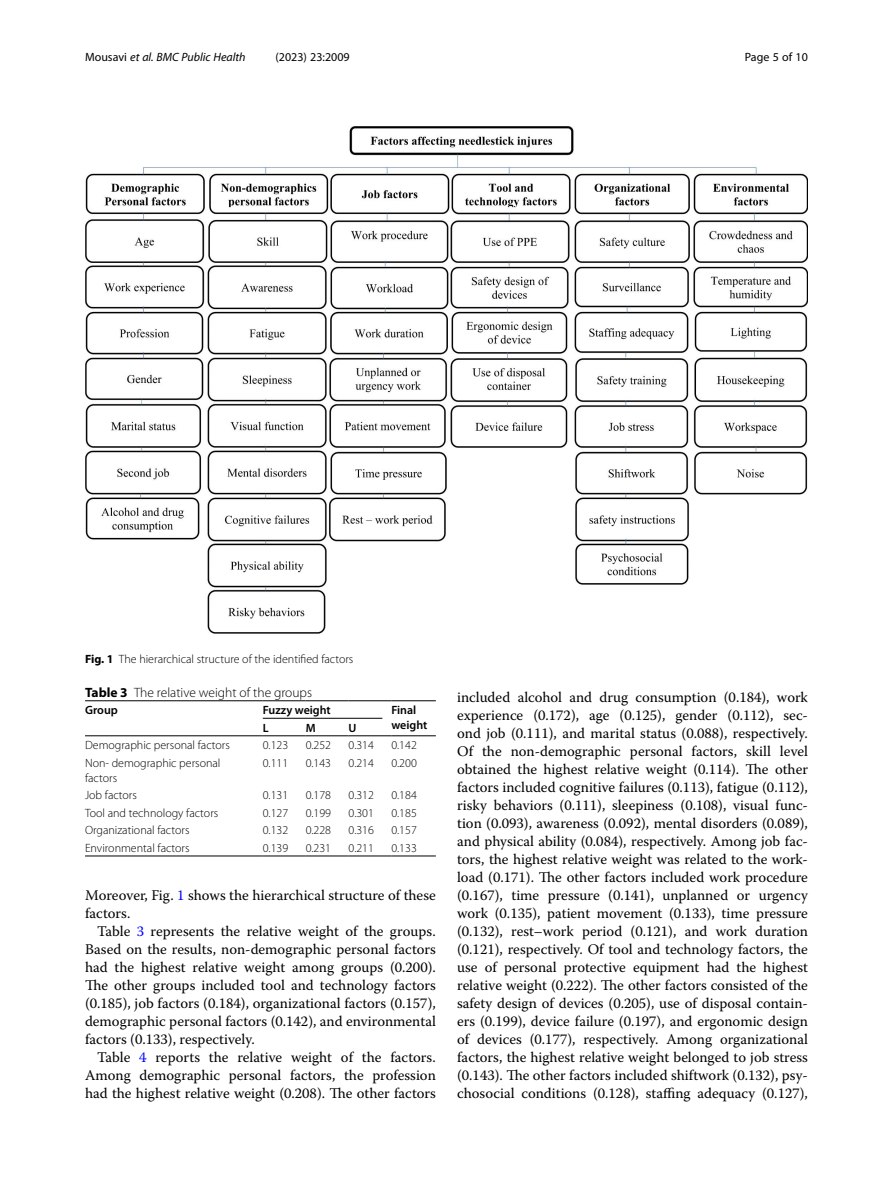
<style>
.page{position:relative;width:893px;height:1191px;background:#fff}
.page>*{position:absolute;margin:0;border:0;box-sizing:border-box;transform-origin:0 0}
.Body_Text_Indent{font:14.7px/18px "Warnock Pro";color:#000;text-align:justify}
.Body_Text{font:14.7px/18px "Warnock Pro";color:#000}
.Table_Caption{font:300 13.5px "Myriad Pro";color:#000}
.Table_Body{font:300 12px/15px "Myriad Pro";color:#000}
.Table_Body_Tab3_Deci{font:300 12px "Myriad Pro";color:#000}
.Figure_Caption{font:300 12px "Myriad Pro";color:#000}
.t1{font:italic 12px "Myriad Pro";color:#000}
.t2{font:12px "Myriad Pro";color:#000}
.Table_Head{font:600 12px "Myriad Pro";color:#000}
.Table_Head_Bridge_Ru{font:600 12px "Myriad Pro";color:#000}
.s1{font-style:normal}
.s2{font-weight:700}
.s3{color:#00f}
</style>
<div class="page">
<hr style="left:85px;top:735px;width:178px;height:1px;background:#000">
<hr style="left:391px;top:735px;width:45px;height:1px;background:#000">
<hr style="left:391px;top:700px;width:45px;height:1px;background:#000">
<hr style="left:263px;top:735px;width:43px;height:1px;background:#000">
<hr style="left:306px;top:735px;width:42px;height:1px;background:#000">
<hr style="left:348px;top:735px;width:43px;height:1px;background:#000">
<hr style="left:85px;top:855px;width:178px;height:1px;background:#000">
<hr style="left:263px;top:855px;width:43px;height:1px;background:#000">
<hr style="left:306px;top:855px;width:42px;height:1px;background:#000">
<hr style="left:348px;top:855px;width:43px;height:1px;background:#000">
<hr style="left:391px;top:855px;width:45px;height:1px;background:#000">
<hr style="left:85px;top:700px;width:178px;height:1px;background:#000">
<hr style="left:263px;top:700px;width:43px;height:1px;background:#000">
<hr style="left:306px;top:700px;width:42px;height:1px;background:#000">
<hr style="left:348px;top:700px;width:43px;height:1px;background:#000">
<hr style="left:263px;top:718px;width:119px;height:1px;background:#000">
<img style="left:85px;top:126px;width:723px;height:508px">
<p class="t1" style="left:85px;top:50px;width:162px"><span class="s1">Mousavi</span> et al. BMC Public Health</p>
<p class="t2" style="left:275px;top:50px;width:76px">(2023) 23:2009</p>
<p class="t2" style="left:745px;top:50px;width:65px">Page 5 of 10</p>
<p class="Figure_Caption" style="left:85px;top:652px;width:270px"><span class="s2">Fig. 1</span> The hierarchical structure of the identified factors</p>
<p class="Table_Caption" style="left:85px;top:684px;width:229px"><span class="s2">Table 3</span> The relative weight of the groups</p>
<p class="Table_Head" style="left:85px;top:702px;width:34px">Group</p>
<p class="Table_Head_Bridge_Ru" style="left:263px;top:702px;width:70px">Fuzzy weight</p>
<p class="Table_Head" style="left:391px;top:702px;width:26px">Final</p>
<p class="Table_Head" style="left:263px;top:720px;width:7px">L</p>
<p class="Table_Head" style="left:306px;top:720px;width:11px">M</p>
<p class="Table_Head" style="left:348px;top:720px;width:9px">U</p>
<p class="Table_Head" style="left:391px;top:717px;width:37px">weight</p>
<p class="Table_Body" style="left:85px;top:738px;width:146px">Demographic personal factors</p>
<p class="Table_Body_Tab3_Deci" style="left:263px;top:738px;width:27px">0.123</p>
<p class="Table_Body_Tab3_Deci" style="left:306px;top:738px;width:27px">0.252</p>
<p class="Table_Body_Tab3_Deci" style="left:348px;top:738px;width:27px">0.314</p>
<p class="Table_Body_Tab3_Deci" style="left:391px;top:738px;width:27px">0.142</p>
<p class="Table_Body" style="left:85px;top:755px;width:137px">Non- demographic personal factors</p>
<p class="Table_Body_Tab3_Deci" style="left:263px;top:756px;width:27px">0.111</p>
<p class="Table_Body_Tab3_Deci" style="left:306px;top:756px;width:27px">0.143</p>
<p class="Table_Body_Tab3_Deci" style="left:348px;top:756px;width:27px">0.214</p>
<p class="Table_Body_Tab3_Deci" style="left:391px;top:756px;width:27px">0.200</p>
<p class="Table_Body" style="left:85px;top:788px;width:53px">Job factors</p>
<p class="Table_Body_Tab3_Deci" style="left:263px;top:788px;width:27px">0.131</p>
<p class="Table_Body_Tab3_Deci" style="left:306px;top:788px;width:27px">0.178</p>
<p class="Table_Body_Tab3_Deci" style="left:348px;top:788px;width:27px">0.312</p>
<p class="Table_Body_Tab3_Deci" style="left:391px;top:788px;width:27px">0.184</p>
<p class="Table_Body" style="left:85px;top:805px;width:135px">Tool and technology factors</p>
<p class="Table_Body_Tab3_Deci" style="left:263px;top:806px;width:27px">0.127</p>
<p class="Table_Body_Tab3_Deci" style="left:306px;top:806px;width:27px">0.199</p>
<p class="Table_Body_Tab3_Deci" style="left:348px;top:806px;width:27px">0.301</p>
<p class="Table_Body_Tab3_Deci" style="left:391px;top:806px;width:27px">0.185</p>
<p class="Table_Body" style="left:85px;top:823px;width:106px">Organizational factors</p>
<p class="Table_Body_Tab3_Deci" style="left:263px;top:823px;width:27px">0.132</p>
<p class="Table_Body_Tab3_Deci" style="left:306px;top:823px;width:27px">0.228</p>
<p class="Table_Body_Tab3_Deci" style="left:348px;top:823px;width:27px">0.316</p>
<p class="Table_Body_Tab3_Deci" style="left:391px;top:823px;width:27px">0.157</p>
<p class="Table_Body" style="left:85px;top:840px;width:106px">Environmental factors</p>
<p class="Table_Body_Tab3_Deci" style="left:263px;top:841px;width:27px">0.139</p>
<p class="Table_Body_Tab3_Deci" style="left:306px;top:841px;width:27px">0.231</p>
<p class="Table_Body_Tab3_Deci" style="left:348px;top:841px;width:27px">0.211</p>
<p class="Table_Body_Tab3_Deci" style="left:391px;top:841px;width:27px">0.133</p>
<p class="Body_Text" style="left:85px;top:886px;width:352px">Moreover, Fig. <span class="s3">1</span> shows the hierarchical structure of these factors.</p>
<p class="Body_Text_Indent" style="left:85px;top:922px;width:352px;text-indent:12px">Table <span class="s3">3</span> represents the relative weight of the groups.<br>Based on the results, non-demographic personal factors had the highest relative weight among groups (0.200).<br>The other groups included tool and technology factors (0.185), job factors (0.184), organizational factors (0.157), demographic personal factors (0.142), and environmental factors (0.133), respectively.</p>
<p class="Body_Text_Indent" style="left:85px;top:1048px;width:352px;text-indent:12px">Table <span class="s3">4</span> reports the relative weight of the factors.<br>Among demographic personal factors, the profession had the highest relative weight (0.208). The other factors</p>
<p class="Body_Text_Indent" style="left:457px;top:688px;width:352px">included alcohol and drug consumption (0.184), work experience (0.172), age (0.125), gender (0.112), sec&shy;ond job (0.111), and marital status (0.088), respectively.<br>Of the non-demographic personal factors, skill level obtained the highest relative weight (0.114). The other factors included cognitive failures (0.113), fatigue (0.112), risky behaviors (0.111), sleepiness (0.108), visual func&shy;tion (0.093), awareness (0.092), mental disorders (0.089), and physical ability (0.084), respectively. Among job fac&shy;tors, the highest relative weight was related to the work&shy;load (0.171). The other factors included work procedure (0.167), time pressure (0.141), unplanned or urgency work (0.135), patient movement (0.133), time pressure (0.132), rest–work period (0.121), and work duration (0.121), respectively. Of tool and technology factors, the use of personal protective equipment had the highest relative weight (0.222). The other factors consisted of the safety design of devices (0.205), use of disposal contain&shy;ers (0.199), device failure (0.197), and ergonomic design of devices (0.177), respectively. Among organizational factors, the highest relative weight belonged to job stress (0.143). The other factors included shiftwork (0.132), psy&shy;chosocial conditions (0.128), staffing adequacy (0.127),</p>
</div>
